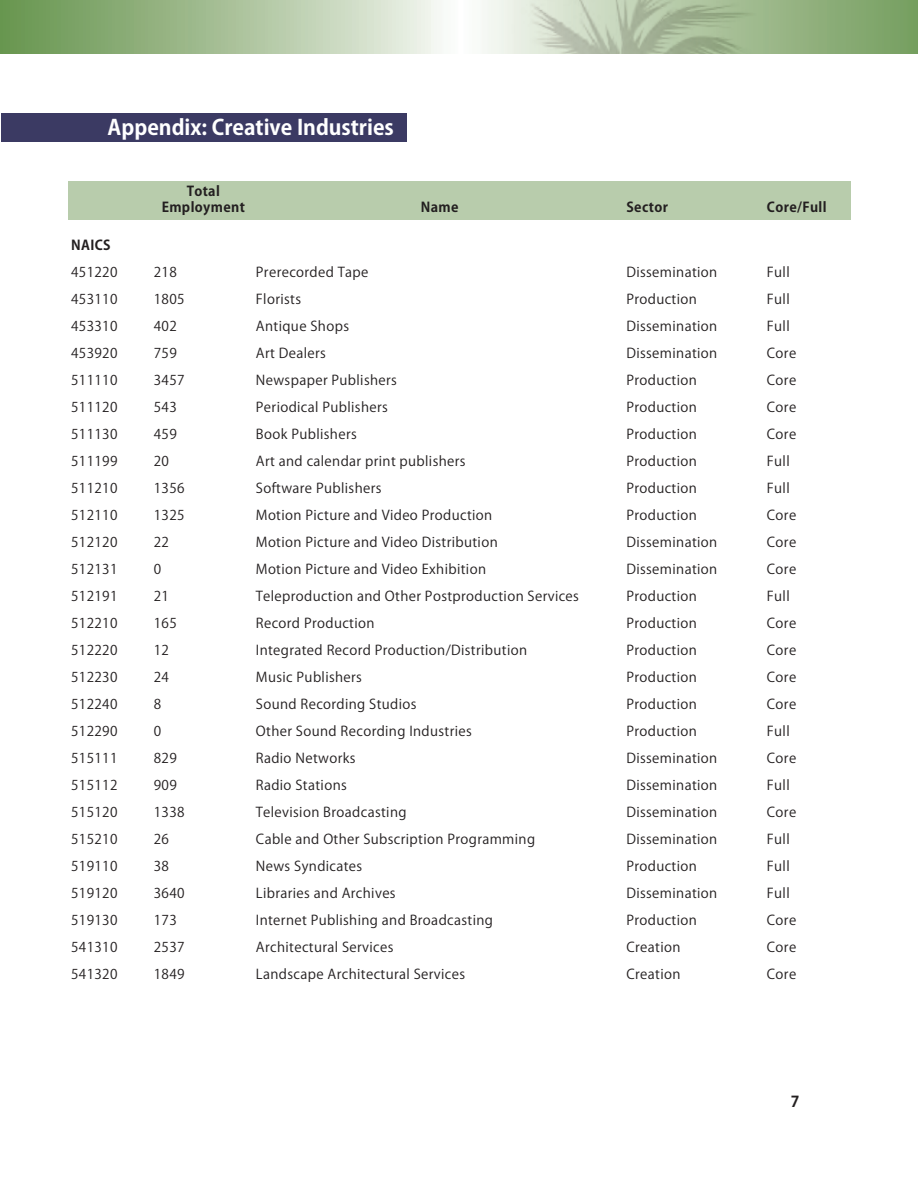
<style>
.page{position:relative;width:918px;height:1188px;background:#fff}
.page>*{position:absolute;margin:0;border:0;box-sizing:border-box;transform-origin:0 0}
.t1{font:700 21px "Koz Go Pro";color:#fff}
.t2{font:700 15px "Koz Go Pro";color:#231f20}
.t3{font:13.5px/27px "Koz Go Pro";letter-spacing:.03em;color:#231f20}
.t4{font:700 13.5px/16.2px "Koz Go Pro";letter-spacing:.03em;color:#231f20;text-align:center}
.s1{font-weight:700}
</style>
<div class="page">
<svg style="left:0;top:0;width:432px;height:54px;background:#a6c097"></svg>
<img style="left:432px;top:0;width:486px;height:54px">
<div style="left:1px;top:113px;width:405px;height:29px;background:#3b3a63"></div>
<div style="left:68px;top:181px;width:83px;height:38px;background:#b8ccac"></div>
<div style="left:151px;top:181px;width:102px;height:38px;background:#b8ccac"></div>
<div style="left:253px;top:181px;width:370px;height:38px;background:#b8ccac"></div>
<div style="left:623px;top:181px;width:141px;height:38px;background:#b8ccac"></div>
<div style="left:764px;top:181px;width:86px;height:38px;background:#b8ccac"></div>
<p class="t1" style="left:108px;top:114px;width:288px">Appendix: Creative Industries</p>
<p class="t4" style="left:162px;top:183px;width:85px">Total<br>Employment</p>
<p class="t4" style="left:421px;top:200px;width:39px">Name</p>
<p class="t4" style="left:626px;top:200px;width:43px">Sector</p>
<p class="t4" style="left:767px;top:200px;width:61px">Core/Full</p>
<p class="t3" style="left:71px;top:232px;width:48px"><span class="s1">NAICS<br></span>451220</p>
<p class="t3" style="left:154px;top:259px;width:25px">218</p>
<p class="t3" style="left:256px;top:259px;width:114px">Prerecorded Tape</p>
<p class="t3" style="left:626px;top:259px;width:92px">Dissemination</p>
<p class="t3" style="left:767px;top:259px;width:24px">Full</p>
<p class="t3" style="left:71px;top:286px;width:48px">453110</p>
<p class="t3" style="left:154px;top:286px;width:32px">1805</p>
<p class="t3" style="left:256px;top:286px;width:47px">Florists</p>
<p class="t3" style="left:626px;top:286px;width:72px">Production</p>
<p class="t3" style="left:767px;top:286px;width:24px">Full</p>
<p class="t3" style="left:71px;top:313px;width:48px">453310</p>
<p class="t3" style="left:154px;top:313px;width:25px">402</p>
<p class="t3" style="left:256px;top:313px;width:95px">Antique Shops</p>
<p class="t3" style="left:626px;top:313px;width:92px">Dissemination</p>
<p class="t3" style="left:767px;top:313px;width:24px">Full</p>
<p class="t3" style="left:71px;top:340px;width:48px">453920</p>
<p class="t3" style="left:154px;top:340px;width:25px">759</p>
<p class="t3" style="left:256px;top:340px;width:72px">Art Dealers</p>
<p class="t3" style="left:626px;top:340px;width:92px">Dissemination</p>
<p class="t3" style="left:767px;top:340px;width:31px">Core</p>
<p class="t3" style="left:71px;top:367px;width:48px">511110</p>
<p class="t3" style="left:154px;top:367px;width:32px">3457</p>
<p class="t3" style="left:256px;top:367px;width:143px">Newspaper Publishers</p>
<p class="t3" style="left:626px;top:367px;width:72px">Production</p>
<p class="t3" style="left:767px;top:367px;width:31px">Core</p>
<p class="t3" style="left:71px;top:394px;width:48px">511120</p>
<p class="t3" style="left:154px;top:394px;width:25px">543</p>
<p class="t3" style="left:256px;top:394px;width:133px">Periodical Publishers</p>
<p class="t3" style="left:626px;top:394px;width:72px">Production</p>
<p class="t3" style="left:767px;top:394px;width:31px">Core</p>
<p class="t3" style="left:71px;top:421px;width:48px">511130</p>
<p class="t3" style="left:154px;top:421px;width:25px">459</p>
<p class="t3" style="left:256px;top:421px;width:102px">Book Publishers</p>
<p class="t3" style="left:626px;top:421px;width:72px">Production</p>
<p class="t3" style="left:767px;top:421px;width:31px">Core</p>
<p class="t3" style="left:71px;top:448px;width:48px">511199</p>
<p class="t3" style="left:154px;top:448px;width:17px">20</p>
<p class="t3" style="left:256px;top:448px;width:211px">Art and calendar print publishers</p>
<p class="t3" style="left:626px;top:448px;width:72px">Production</p>
<p class="t3" style="left:767px;top:448px;width:24px">Full</p>
<p class="t3" style="left:71px;top:475px;width:48px">511210</p>
<p class="t3" style="left:154px;top:475px;width:32px">1356</p>
<p class="t3" style="left:256px;top:475px;width:127px">Software Publishers</p>
<p class="t3" style="left:626px;top:475px;width:72px">Production</p>
<p class="t3" style="left:767px;top:475px;width:24px">Full</p>
<p class="t3" style="left:71px;top:502px;width:48px">512110</p>
<p class="t3" style="left:154px;top:502px;width:32px">1325</p>
<p class="t3" style="left:256px;top:502px;width:238px">Motion Picture and Video Production</p>
<p class="t3" style="left:626px;top:502px;width:72px">Production</p>
<p class="t3" style="left:767px;top:502px;width:31px">Core</p>
<p class="t3" style="left:71px;top:529px;width:48px">512120</p>
<p class="t3" style="left:154px;top:529px;width:17px">22</p>
<p class="t3" style="left:256px;top:529px;width:243px">Motion Picture and Video Distribution</p>
<p class="t3" style="left:626px;top:529px;width:92px">Dissemination</p>
<p class="t3" style="left:767px;top:529px;width:31px">Core</p>
<p class="t3" style="left:71px;top:556px;width:48px">512131</p>
<p class="t3" style="left:154px;top:556px;width:9px">0</p>
<p class="t3" style="left:256px;top:556px;width:232px">Motion Picture and Video Exhibition</p>
<p class="t3" style="left:626px;top:556px;width:92px">Dissemination</p>
<p class="t3" style="left:767px;top:556px;width:31px">Core</p>
<p class="t3" style="left:71px;top:583px;width:48px">512191</p>
<p class="t3" style="left:154px;top:583px;width:17px">21</p>
<p class="t3" style="left:256px;top:583px;width:325px">Teleproduction and Other Postproduction Services</p>
<p class="t3" style="left:626px;top:583px;width:72px">Production</p>
<p class="t3" style="left:767px;top:583px;width:24px">Full</p>
<p class="t3" style="left:71px;top:610px;width:48px">512210</p>
<p class="t3" style="left:154px;top:610px;width:25px">165</p>
<p class="t3" style="left:256px;top:610px;width:120px">Record Production</p>
<p class="t3" style="left:626px;top:610px;width:72px">Production</p>
<p class="t3" style="left:767px;top:610px;width:31px">Core</p>
<p class="t3" style="left:71px;top:637px;width:48px">512220</p>
<p class="t3" style="left:154px;top:637px;width:17px">12</p>
<p class="t3" style="left:256px;top:637px;width:273px">Integrated Record Production/Distribution</p>
<p class="t3" style="left:626px;top:637px;width:72px">Production</p>
<p class="t3" style="left:767px;top:637px;width:31px">Core</p>
<p class="t3" style="left:71px;top:664px;width:48px">512230</p>
<p class="t3" style="left:154px;top:664px;width:17px">24</p>
<p class="t3" style="left:256px;top:664px;width:108px">Music Publishers</p>
<p class="t3" style="left:626px;top:664px;width:72px">Production</p>
<p class="t3" style="left:767px;top:664px;width:31px">Core</p>
<p class="t3" style="left:71px;top:691px;width:48px">512240</p>
<p class="t3" style="left:154px;top:691px;width:9px">8</p>
<p class="t3" style="left:256px;top:691px;width:162px">Sound Recording Studios</p>
<p class="t3" style="left:626px;top:691px;width:72px">Production</p>
<p class="t3" style="left:767px;top:691px;width:31px">Core</p>
<p class="t3" style="left:71px;top:718px;width:48px">512290</p>
<p class="t3" style="left:154px;top:718px;width:9px">0</p>
<p class="t3" style="left:256px;top:718px;width:217px">Other Sound Recording Industries</p>
<p class="t3" style="left:626px;top:718px;width:72px">Production</p>
<p class="t3" style="left:767px;top:718px;width:24px">Full</p>
<p class="t3" style="left:71px;top:745px;width:48px">515111</p>
<p class="t3" style="left:154px;top:745px;width:25px">829</p>
<p class="t3" style="left:256px;top:745px;width:101px">Radio Networks</p>
<p class="t3" style="left:626px;top:745px;width:92px">Dissemination</p>
<p class="t3" style="left:767px;top:745px;width:31px">Core</p>
<p class="t3" style="left:71px;top:772px;width:48px">515112</p>
<p class="t3" style="left:154px;top:772px;width:25px">909</p>
<p class="t3" style="left:256px;top:772px;width:92px">Radio Stations</p>
<p class="t3" style="left:626px;top:772px;width:92px">Dissemination</p>
<p class="t3" style="left:767px;top:772px;width:24px">Full</p>
<p class="t3" style="left:71px;top:799px;width:48px">515120</p>
<p class="t3" style="left:154px;top:799px;width:32px">1338</p>
<p class="t3" style="left:256px;top:799px;width:152px">Television Broadcasting</p>
<p class="t3" style="left:626px;top:799px;width:92px">Dissemination</p>
<p class="t3" style="left:767px;top:799px;width:31px">Core</p>
<p class="t3" style="left:71px;top:826px;width:48px">515210</p>
<p class="t3" style="left:154px;top:826px;width:17px">26</p>
<p class="t3" style="left:256px;top:826px;width:281px">Cable and Other Subscription Programming</p>
<p class="t3" style="left:626px;top:826px;width:92px">Dissemination</p>
<p class="t3" style="left:767px;top:826px;width:24px">Full</p>
<p class="t3" style="left:71px;top:853px;width:48px">519110</p>
<p class="t3" style="left:154px;top:853px;width:17px">38</p>
<p class="t3" style="left:256px;top:853px;width:108px">News Syndicates</p>
<p class="t3" style="left:626px;top:853px;width:72px">Production</p>
<p class="t3" style="left:767px;top:853px;width:24px">Full</p>
<p class="t3" style="left:71px;top:880px;width:48px">519120</p>
<p class="t3" style="left:154px;top:880px;width:32px">3640</p>
<p class="t3" style="left:256px;top:880px;width:141px">Libraries and Archives</p>
<p class="t3" style="left:626px;top:880px;width:92px">Dissemination</p>
<p class="t3" style="left:767px;top:880px;width:24px">Full</p>
<p class="t3" style="left:71px;top:907px;width:48px">519130</p>
<p class="t3" style="left:154px;top:907px;width:25px">173</p>
<p class="t3" style="left:256px;top:907px;width:239px">Internet Publishing and Broadcasting</p>
<p class="t3" style="left:626px;top:907px;width:72px">Production</p>
<p class="t3" style="left:767px;top:907px;width:31px">Core</p>
<p class="t3" style="left:71px;top:934px;width:48px">541310</p>
<p class="t3" style="left:154px;top:934px;width:32px">2537</p>
<p class="t3" style="left:256px;top:934px;width:139px">Architectural Services</p>
<p class="t3" style="left:626px;top:934px;width:56px">Creation</p>
<p class="t3" style="left:767px;top:934px;width:31px">Core</p>
<p class="t3" style="left:71px;top:961px;width:48px">541320</p>
<p class="t3" style="left:154px;top:961px;width:32px">1849</p>
<p class="t3" style="left:256px;top:961px;width:211px">Landscape Architectural Services</p>
<p class="t3" style="left:626px;top:961px;width:56px">Creation</p>
<p class="t3" style="left:767px;top:961px;width:31px">Core</p>
<p class="t2" style="left:791px;top:1092px;width:10px">7</p>
</div>
